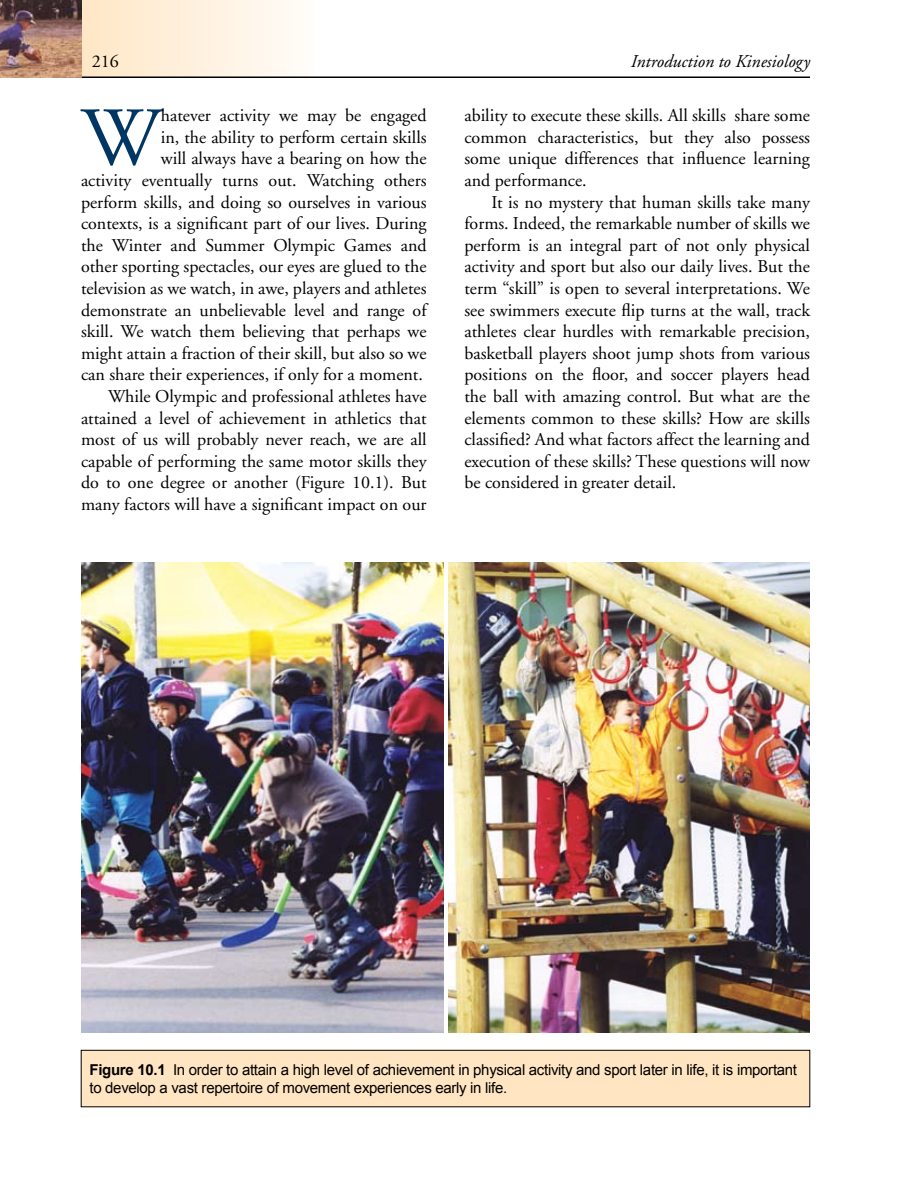
<style>
.page{position:relative;width:918px;height:1188px;background:#fff}
.page>*{position:absolute;margin:0;border:0;box-sizing:border-box;transform-origin:0 0}
.t1{font:83.1px "Adobe Garamond";color:#003663}
.t2{font:18px/21.6px "Adobe Garamond";color:#000;text-align:justify}
.t3{font:italic 18px "Adobe Garamond";color:#000}
.t4{font:15px/18px "Arial";letter-spacing:-.02em;color:#000}
.s1{font-weight:700}
</style>
<div class="page">
<hr style="left:81px;top:77px;width:729px;height:1px;background:#000">
<img style="left:0;top:0;width:81px;height:78px">
<div style="left:81px;top:0;width:277px;height:77px;background:linear-gradient(to right,#ffe6c5,#fff)"></div>
<img style="left:81px;top:562px;width:362px;height:471px">
<div style="left:81px;top:1050px;width:729px;height:57px;background:#ffe5c1"></div>
<div style="left:81px;top:1050px;width:729px;height:57px;border:1px solid #000"></div>
<img style="left:448px;top:562px;width:362px;height:471px">
<p class="t2" style="left:92px;top:51px;width:28px">216</p>
<p class="t3" style="left:631px;top:52px;width:181px">Introduction to Kinesiology</p>
<h1 class="t1" style="left:81px;top:94px;width:81px">W</h1>
<p class="t2" style="left:81px;top:105px;width:347px;text-align:right">hatever activity we may be engaged<br>in, the ability to perform certain skills<br>will always have a bearing on how the<br>activity eventually turns out. Watching others perform skills, and doing so ourselves in various contexts, is a significant part of our lives. During the Winter and Summer Olympic Games and other sporting spectacles, our eyes are glued to the television as we watch, in awe, players and athletes demonstrate an unbelievable level and range of skill. We watch them believing that perhaps we might attain a fraction of their skill, but also so we can share their experiences, if only for a moment.<br>While Olympic and professional athletes have attained a level of achievement in athletics that most of us will probably never reach, we are all capable of performing the same motor skills they do to one degree or another (Figure 10.1). But many factors will have a significant impact on our</p>
<p class="t2" style="left:464px;top:105px;width:347px">ability to execute these skills. All skills share some common characteristics, but they also possess some unique differences that influence learning and performance.</p>
<p class="t2" style="left:464px;top:192px;width:347px;text-indent:27px">It is no mystery that human skills take many forms. Indeed, the remarkable number of skills we perform is an integral part of not only physical activity and sport but also our daily lives. But the term “skill” is open to several interpretations. We see swimmers execute flip turns at the wall, track athletes clear hurdles with remarkable precision, basketball players shoot jump shots from various positions on the floor, and soccer players head the ball with amazing control. But what are the elements common to these skills? How are skills classified? And what factors affect the learning and execution of these skills? These questions will now be considered in greater detail.</p>
<p class="t4" style="left:89px;top:1061px;width:709px"><span class="s1">Figure 10.1</span> In order to attain a high level of achievement in physical activity and sport later in life, it is important to develop a vast repertoire of movement experiences early in life.</p>
</div>
